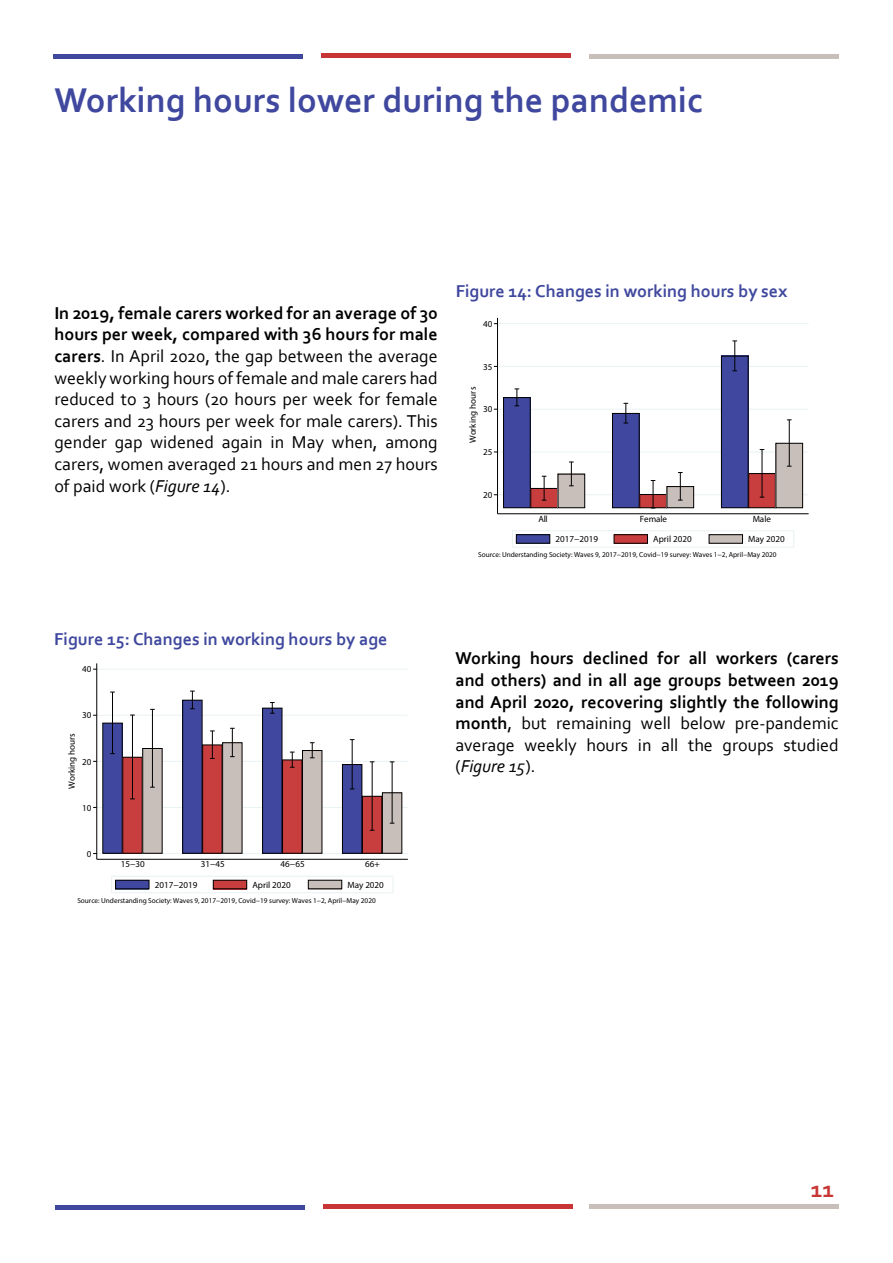
<style>
.page{position:relative;width:893px;height:1263px;background:#fff}
.page>*{position:absolute;margin:0;border:0;box-sizing:border-box;transform-origin:0 0}
.t1{font:700 36px "Corbel";color:#3f489e}
.t2{font:700 24px "Corbel";color:#c83535}
.t3{font:18px/21.6px "Corbel";color:#000;text-align:justify}
.t4{font:700 18px/21.6px "Corbel";color:#000;text-align:justify}
.t5{font:700 18px "Corbel";color:#3f489e}
.t6{font:9px "Helvetica";color:#000}
.t7{font:7.2px "Helvetica";color:#000}
.s1{font-weight:700}
.s2{font-style:italic}
.s3{font-weight:400}
.s4{font-weight:400;font-style:italic}
</style>
<div class="page">
<hr style="left:55px;top:1205px;width:250px;height:4px;background:#3f489e">
<div style="left:323px;top:1204px;width:250px;height:5px;background:#c83535"></div>
<hr style="left:589px;top:1205px;width:250px;height:4px;background:#c8beba">
<hr style="left:54px;top:54px;width:249px;height:4px;background:#3f489e">
<hr style="left:321px;top:54px;width:250px;height:4px;background:#c83535">
<hr style="left:589px;top:54px;width:250px;height:4px;background:#c8beba">
<svg style="left:493px;top:317px;width:316px;height:231px"></svg>
<div style="left:497px;top:318px;width:312px;height:196px;background:#fff"></div>
<hr style="left:497px;top:323px;width:312px;height:1px;background:#eaf2f3">
<hr style="left:497px;top:366px;width:312px;height:1px;background:#eaf2f3">
<hr style="left:497px;top:409px;width:312px;height:1px;background:#eaf2f3">
<hr style="left:497px;top:452px;width:312px;height:1px;background:#eaf2f3">
<hr style="left:497px;top:494px;width:312px;height:1px;background:#eaf2f3">
<div style="left:503px;top:397px;width:27px;height:111px;background:#3f489e"></div>
<div style="left:503px;top:397px;width:27px;height:111px;border:1px solid #000"></div>
<div style="left:612px;top:413px;width:27px;height:95px;background:#3f489e"></div>
<div style="left:612px;top:413px;width:27px;height:95px;border:1px solid #000"></div>
<div style="left:721px;top:356px;width:27px;height:152px;background:#3f489e"></div>
<div style="left:721px;top:356px;width:27px;height:152px;border:1px solid #000"></div>
<div style="left:530px;top:488px;width:28px;height:20px;background:#c83e3f"></div>
<div style="left:530px;top:488px;width:28px;height:20px;border:1px solid #000"></div>
<div style="left:639px;top:494px;width:28px;height:14px;background:#c83e3f"></div>
<div style="left:639px;top:494px;width:28px;height:14px;border:1px solid #000"></div>
<div style="left:748px;top:473px;width:28px;height:35px;background:#c83e3f"></div>
<div style="left:748px;top:473px;width:28px;height:35px;border:1px solid #000"></div>
<div style="left:558px;top:474px;width:27px;height:34px;background:#c8beba"></div>
<div style="left:558px;top:474px;width:27px;height:34px;border:1px solid #000"></div>
<div style="left:667px;top:486px;width:27px;height:22px;background:#c8beba"></div>
<div style="left:667px;top:486px;width:27px;height:22px;border:1px solid #000"></div>
<div style="left:776px;top:443px;width:27px;height:65px;background:#c8beba"></div>
<div style="left:776px;top:443px;width:27px;height:65px;border:1px solid #000"></div>
<svg style="left:515px;top:388px;width:4px;height:18px"></svg>
<svg style="left:542px;top:476px;width:4px;height:25px"></svg>
<svg style="left:569px;top:462px;width:4px;height:24px"></svg>
<svg style="left:624px;top:403px;width:4px;height:21px"></svg>
<hr style="left:734px;top:341px;width:1px;height:30px;background:#000">
<svg style="left:651px;top:480px;width:4px;height:29px"></svg>
<hr style="left:762px;top:449px;width:1px;height:48px;background:#000">
<svg style="left:678px;top:472px;width:4px;height:29px"></svg>
<hr style="left:789px;top:420px;width:1px;height:46px;background:#000">
<hr style="left:497px;top:318px;width:1px;height:196px;background:#000">
<hr style="left:497px;top:513px;width:312px;height:1px;background:#000">
<div style="left:512px;top:530px;width:282px;height:17px;background:#fff"></div>
<div style="left:512px;top:530px;width:282px;height:17px;border:1px solid #eaf2f3"></div>
<div style="left:516px;top:535px;width:34px;height:8px;background:#3f489e"></div>
<div style="left:516px;top:534px;width:34px;height:9px;border:1px solid #000"></div>
<div style="left:614px;top:534px;width:34px;height:9px;background:#c83e3f"></div>
<div style="left:614px;top:534px;width:34px;height:9px;border:1px solid #000"></div>
<div style="left:709px;top:534px;width:34px;height:9px;background:#c8beba"></div>
<div style="left:709px;top:534px;width:34px;height:9px;border:1px solid #000"></div>
<div style="left:97px;top:663px;width:311px;height:196px;border:1px solid #fff"></div>
<hr style="left:97px;top:669px;width:311px;height:1px;background:#eaf2f3">
<hr style="left:97px;top:715px;width:311px;height:1px;background:#eaf2f3">
<hr style="left:97px;top:761px;width:311px;height:1px;background:#eaf2f3">
<hr style="left:97px;top:807px;width:311px;height:1px;background:#eaf2f3">
<hr style="left:97px;top:853px;width:311px;height:1px;background:#eaf2f3">
<div style="left:103px;top:723px;width:19px;height:130px;background:#3f489e"></div>
<div style="left:182px;top:700px;width:20px;height:153px;background:#3f489e"></div>
<div style="left:182px;top:700px;width:20px;height:153px;border:1px solid #000"></div>
<div style="left:263px;top:708px;width:19px;height:145px;background:#3f489e"></div>
<div style="left:262px;top:708px;width:20px;height:145px;border:1px solid #000"></div>
<div style="left:342px;top:764px;width:20px;height:89px;background:#3f489e"></div>
<div style="left:342px;top:764px;width:20px;height:89px;border:1px solid #000"></div>
<div style="left:122px;top:757px;width:20px;height:96px;background:#c83e3f"></div>
<div style="left:122px;top:757px;width:20px;height:96px;border:1px solid #000"></div>
<div style="left:202px;top:745px;width:20px;height:108px;background:#c83e3f"></div>
<div style="left:202px;top:745px;width:20px;height:108px;border:1px solid #000"></div>
<div style="left:282px;top:760px;width:20px;height:93px;background:#c83e3f"></div>
<div style="left:282px;top:760px;width:20px;height:93px;border:1px solid #000"></div>
<div style="left:362px;top:796px;width:20px;height:57px;background:#c83e3f"></div>
<div style="left:362px;top:796px;width:20px;height:57px;border:1px solid #000"></div>
<div style="left:142px;top:748px;width:20px;height:105px;background:#c8beba"></div>
<div style="left:142px;top:748px;width:20px;height:105px;border:1px solid #000"></div>
<div style="left:222px;top:742px;width:20px;height:111px;background:#c8beba"></div>
<div style="left:222px;top:742px;width:20px;height:111px;border:1px solid #000"></div>
<div style="left:302px;top:750px;width:20px;height:103px;background:#c8beba"></div>
<div style="left:302px;top:750px;width:20px;height:103px;border:1px solid #000"></div>
<div style="left:382px;top:792px;width:20px;height:61px;background:#c8beba"></div>
<div style="left:382px;top:792px;width:20px;height:61px;border:1px solid #000"></div>
<hr style="left:112px;top:692px;width:1px;height:62px;background:#000">
<svg style="left:190px;top:691px;width:4px;height:18px"></svg>
<svg style="left:270px;top:702px;width:4px;height:12px"></svg>
<hr style="left:352px;top:740px;width:1px;height:49px;background:#000">
<hr style="left:132px;top:715px;width:1px;height:84px;background:#000">
<svg style="left:210px;top:730px;width:4px;height:29px"></svg>
<svg style="left:290px;top:752px;width:4px;height:16px"></svg>
<hr style="left:372px;top:762px;width:1px;height:68px;background:#000">
<hr style="left:152px;top:709px;width:1px;height:78px;background:#000">
<svg style="left:230px;top:728px;width:4px;height:29px"></svg>
<svg style="left:310px;top:742px;width:4px;height:16px"></svg>
<hr style="left:392px;top:762px;width:1px;height:61px;background:#000">
<hr style="left:96px;top:663px;width:1px;height:196px;background:#000">
<hr style="left:97px;top:859px;width:311px;height:1px;background:#000">
<div style="left:111px;top:876px;width:282px;height:17px;border:1px solid #eaf2f3"></div>
<div style="left:116px;top:880px;width:33px;height:9px;background:#3f489e"></div>
<div style="left:115px;top:880px;width:34px;height:9px;border:1px solid #000"></div>
<div style="left:213px;top:880px;width:34px;height:9px;background:#c83e3f"></div>
<div style="left:213px;top:880px;width:34px;height:9px;border:1px solid #000"></div>
<div style="left:308px;top:880px;width:34px;height:9px;background:#c8beba"></div>
<div style="left:308px;top:880px;width:34px;height:9px;border:1px solid #000"></div>
<h1 class="t1" style="left:54px;top:78px;width:650px">Working hours lower during the pandemic</h1>
<p class="t3" style="left:54px;top:302px;width:385px"><span class="s1">In 2019, female carers worked for an average of 30 hours per week, compared with 36 hours for male carers</span>. In April 2020, the gap between the average weekly working hours of female and male carers had reduced to 3 hours (20 hours per week for female carers and 23 hours per week for male carers). This gender gap widened again in May when, among carers, women averaged 21 hours and men 27 hours of paid work (<span class="s2">Figure 14</span>).</p>
<p class="t5" style="left:456px;top:280px;width:333px">Figure 14: Changes in working hours by sex</p>
<p class="t6" style="left:483px;top:318px;width:11px">40</p>
<p class="t6" style="left:483px;top:361px;width:11px">35</p>
<p class="t6" style="left:467px;top:443px;width:58px;rotate:-90deg">Working hours</p>
<p class="t6" style="left:483px;top:404px;width:11px">30</p>
<p class="t6" style="left:483px;top:447px;width:11px">25</p>
<p class="t6" style="left:483px;top:489px;width:11px">20</p>
<p class="t6" style="left:538px;top:513px;width:11px">All</p>
<p class="t6" style="left:640px;top:513px;width:29px">Female</p>
<p class="t6" style="left:753px;top:513px;width:20px">Male</p>
<p class="t6" style="left:555px;top:534px;width:44px">2017−2019</p>
<p class="t6" style="left:653px;top:534px;width:40px">April 2020</p>
<p class="t6" style="left:748px;top:534px;width:38px">May 2020</p>
<p class="t7" style="left:478px;top:550px;width:300px">Source: Understanding Society: Waves 9, 2017−2019, Covid−19 survey: Waves 1−2, April−May 2020</p>
<p class="t5" style="left:54px;top:628px;width:335px">Figure 15: Changes in working hours by age</p>
<p class="t6" style="left:82px;top:664px;width:11px">40</p>
<p class="t6" style="left:82px;top:710px;width:11px">30</p>
<p class="t6" style="left:66px;top:789px;width:57px;rotate:-90deg">Working hours</p>
<p class="t6" style="left:82px;top:756px;width:11px">20</p>
<p class="t6" style="left:82px;top:802px;width:11px">10</p>
<p class="t6" style="left:87px;top:848px;width:6px">0</p>
<p class="t6" style="left:121px;top:859px;width:26px">15−30</p>
<p class="t6" style="left:201px;top:859px;width:26px">31−45</p>
<p class="t6" style="left:281px;top:859px;width:26px">46−65</p>
<p class="t6" style="left:365px;top:859px;width:16px">66+</p>
<p class="t6" style="left:155px;top:879px;width:44px">2017−2019</p>
<p class="t6" style="left:252px;top:879px;width:40px">April 2020</p>
<p class="t6" style="left:347px;top:879px;width:38px">May 2020</p>
<p class="t7" style="left:77px;top:896px;width:300px">Source: Understanding Society: Waves 9, 2017−2019, Covid−19 survey: Waves 1−2, April−May 2020</p>
<p class="t4" style="left:455px;top:647px;width:385px">Working hours declined for all workers (carers and others) and in all age groups between 2019 and April 2020, recovering slightly the following month<span class="s3">, but remaining well below pre-pandemic average weekly hours in all the groups studied (</span><span class="s4">Figure 15</span><span class="s3">).</span></p>
<h2 class="t2" style="left:811px;top:1174px;width:25px">11</h2>
</div>
